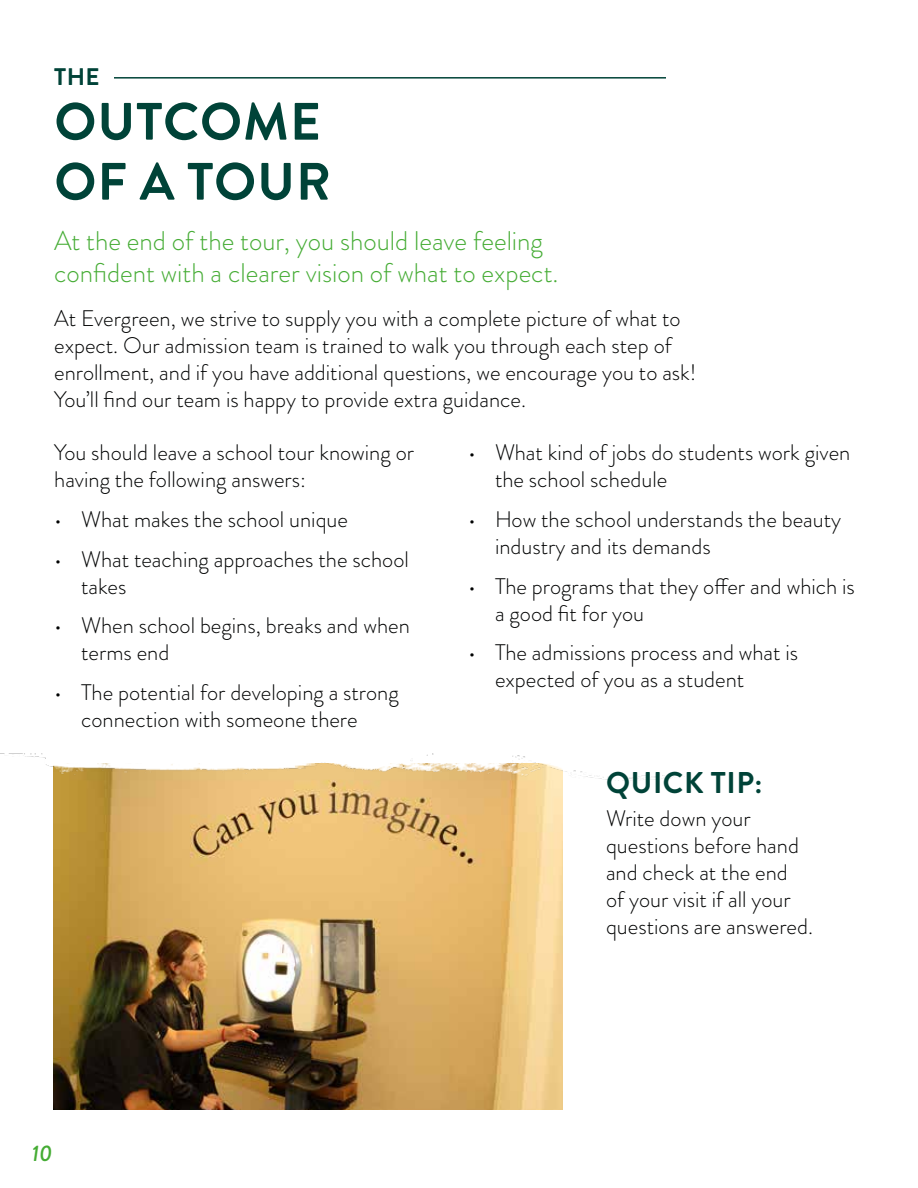
<style>
.page{position:relative;width:918px;height:1188px;background:#fff}
.page>*{position:absolute;margin:0;border:0;box-sizing:border-box;transform-origin:0 0}
.t1{font:700 52.5px/60px "Brandon Grotesque";letter-spacing:.02em;color:#004338}
.t2{font:700 30px "Brandon Grotesque";letter-spacing:.02em;color:#004338}
.t3{font:300 27px/32.4px "Brandon Grotesque";color:#45ac34}
.t4{font:700 24px "Brandon Grotesque";color:#004338}
.t5{font:300 22.5px/27px "Brandon Grotesque";color:#010202}
.t6{font:italic 500 22.5px "Brandon Grotesque";color:#45ac34}
</style>
<div class="page">
<hr style="left:114px;top:77px;width:552px;height:2px;background:#004338">
<img style="left:54px;top:799px;width:509px;height:311px">
<img style="left:0;top:753px;width:674px;height:46px">
<p class="t4" style="left:54px;top:60px;width:47px">THE</p>
<h1 class="t1" style="left:54px;top:92px;width:278px">OUTCOME<br>OF A TOUR</h1>
<p class="t3" style="left:54px;top:224px;width:506px">At the end of the tour, you should leave feeling confident with a clearer vision of what to expect.</p>
<p class="t5" style="left:54px;top:305px;width:644px">At Evergreen, we strive to supply you with a complete picture of what to expect. Our admission team is trained to walk you through each step of enrollment, and if you have additional questions, we encourage you to ask!<br>You’ll find our team is happy to provide extra guidance.</p>
<p class="t5" style="left:54px;top:439px;width:361px">You should leave a school tour knowing or having the following answers:</p>
<p class="t5" style="left:54px;top:506px;width:295px">• What makes the school unique</p>
<p class="t5" style="left:81px;top:545px;width:329px;text-indent:-27px">• What teaching approaches the school takes</p>
<p class="t5" style="left:81px;top:612px;width:330px;text-indent:-27px">• When school begins, breaks and when terms end</p>
<p class="t5" style="left:81px;top:679px;width:319px;text-indent:-27px">• The potential for developing a strong connection with someone there</p>
<p class="t5" style="left:495px;top:439px;width:357px;text-indent:-27px">• What kind of jobs do students work given the school schedule</p>
<p class="t5" style="left:495px;top:506px;width:348px;text-indent:-27px">• How the school understands the beauty industry and its demands</p>
<p class="t5" style="left:495px;top:572px;width:361px;text-indent:-27px">• The programs that they offer and which is a good fit for you</p>
<p class="t5" style="left:495px;top:639px;width:305px;text-indent:-27px">• The admissions process and what is expected of you as a student</p>
<h2 class="t2" style="left:606px;top:761px;width:158px">QUICK TIP:</h2>
<p class="t6" style="left:32px;top:1138px;width:22px">10</p>
<p class="t5" style="left:606px;top:805px;width:209px">Write down your questions before hand and check at the end<br>of your visit if all your questions are answered.</p>
</div>
